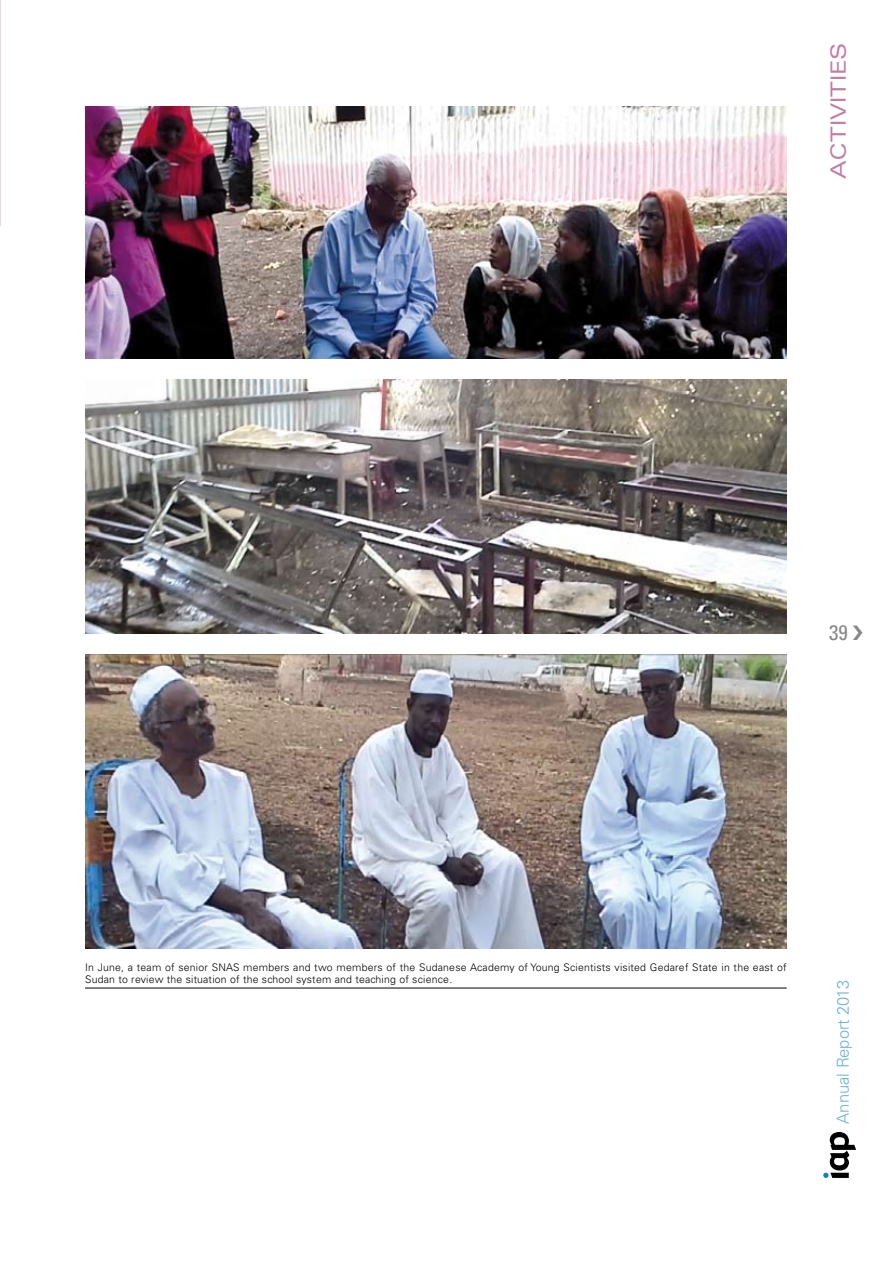
<style>
.page{position:relative;width:893px;height:1263px;background:#fff}
.page>*{position:absolute;margin:0;border:0;box-sizing:border-box;transform-origin:0 0}
.t1{font:expanded 21px "Univers";color:#c47da5}
.t2{font:condensed 21px "Univers";color:#878889}
.t3{font:300 16.5px "Univers";color:#68b5d4}
.t4{font:300 10.5px/12.6px "Univers";letter-spacing:.02em;color:#000}
</style>
<div class="page">
<hr style="left:0;top:0;width:1px;height:225px;background:#ead6e2">
<svg style="left:823px;top:1132px;width:33px;height:46px"></svg>
<img style="left:85px;top:106px;width:702px;height:252px">
<img style="left:85px;top:380px;width:702px;height:254px">
<img style="left:85px;top:655px;width:702px;height:293px">
<hr style="left:85px;top:988px;width:702px;height:1px;background:#000">
<p class="t1" style="left:826px;top:179px;width:138px;rotate:-90deg">ACTIVITIES</p>
<p class="t2" style="left:829px;top:619px;width:20px">39</p>
<p class="t4" style="left:85px;top:961px;width:703px">In June, a team of senior SNAS members and two members of the Sudanese Academy of Young Scientists visited Gedaref State in the east of<br>Sudan to review the situation of the school system and teaching of science.</p>
<p class="t3" style="left:833px;top:1123px;width:145px;rotate:-90deg">Annual Report 2013</p>
</div>
